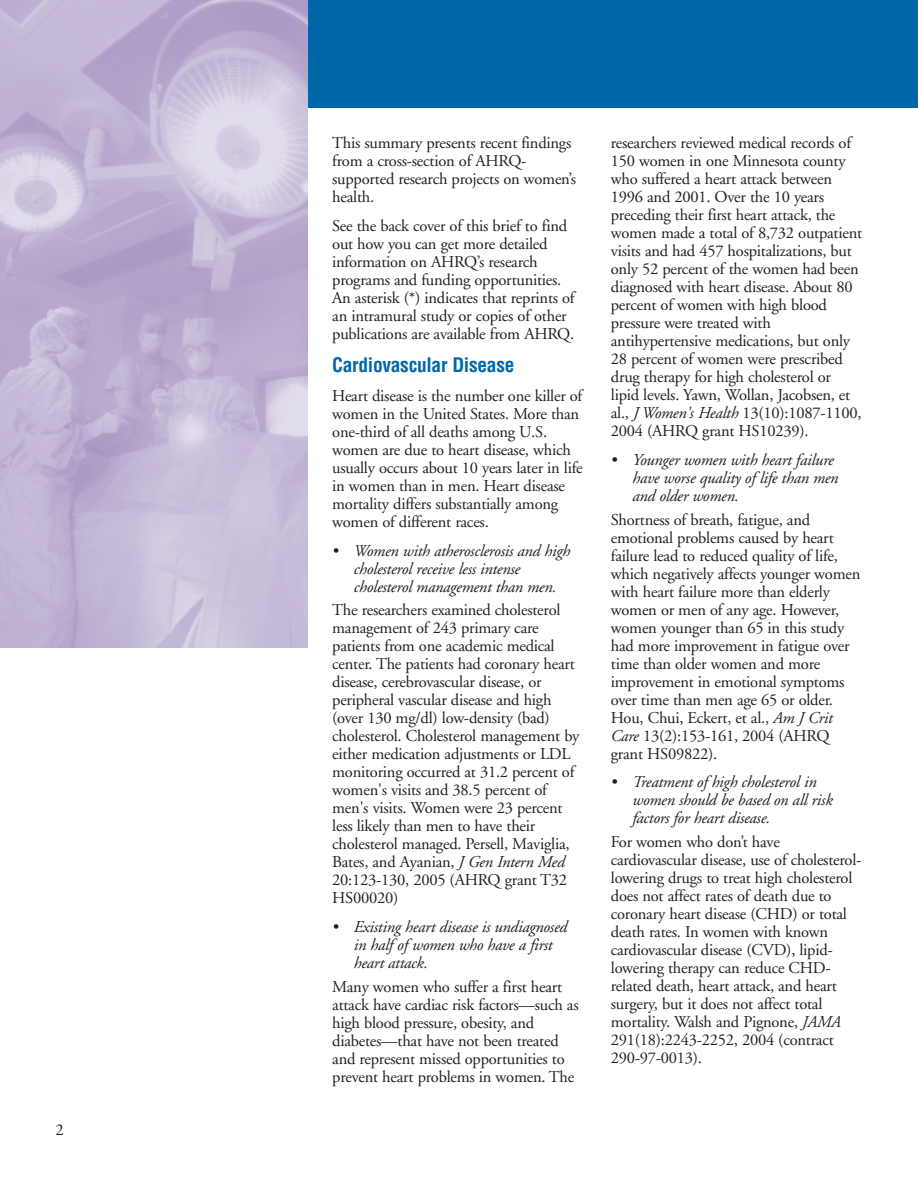
<style>
.page{position:relative;width:918px;height:1188px;background:#fff}
.page>*{position:absolute;margin:0;border:0;box-sizing:border-box;transform-origin:0 0}
.t1{font:700 condensed 19.5px "Helvetica";letter-spacing:-.015em;color:#0068a9}
.t2{font:16.5px/18px "Adobe Garamond";letter-spacing:-.015em;color:#231f20}
.t3{font:italic 16.5px/18px "Adobe Garamond";letter-spacing:-.015em;color:#231f20}
.s1{font-style:italic}
</style>
<div class="page">
<div style="left:280px;top:0;width:638px;height:108px;background:#0068a9"></div>
<img style="left:0;top:0;width:308px;height:648px">
<p class="t2" style="left:56px;top:1122px;width:10px">2</p>
<p class="t2" style="left:332px;top:136px;width:245px">This summary presents recent findings from a cross-section of AHRQ&shy;supported research projects on women’s health.</p>
<p class="t2" style="left:332px;top:218px;width:244px">See the back cover of this brief to find out how you can get more detailed information on AHRQ’s research programs and funding opportunities.<br>An asterisk (*) indicates that reprints of an intramural study or copies of other publications are available from AHRQ.</p>
<p class="t1" style="left:332px;top:354px;width:184px">Cardiovascular Disease</p>
<p class="t2" style="left:332px;top:388px;width:252px">Heart disease is the number one killer of women in the United States. More than one-third of all deaths among U.S. women are due to heart disease, which usually occurs about 10 years later in life in women than in men. Heart disease mortality differs substantially among women of different races.</p>
<p class="t3" style="left:354px;top:543px;width:218px;text-indent:-22px">• Women with atherosclerosis and high cholesterol receive less intense cholesterol management than men.</p>
<p class="t2" style="left:332px;top:603px;width:249px">The researchers examined cholesterol management of 243 primary care patients from one academic medical center. The patients had coronary heart disease, cerebrovascular disease, or peripheral vascular disease and high (over 130 mg/dl) low-density (bad) cholesterol. Cholesterol management by either medication adjustments or LDL monitoring occurred at 31.2 percent of women's visits and 38.5 percent of men's visits. Women were 23 percent less likely than men to have their cholesterol managed. Persell, Maviglia, Bates, and Ayanian, <span class="s1">J Gen Intern Med </span>20:123-130, 2005 (AHRQ grant T32<br>HS00020)</p>
<p class="t3" style="left:354px;top:920px;width:215px;text-indent:-22px">• Existing heart disease is undiagnosed in half of women who have a first heart attack.</p>
<p class="t2" style="left:332px;top:979px;width:248px">Many women who suffer a first heart attack have cardiac risk factors—such as high blood pressure, obesity, and diabetes—that have not been treated and represent missed opportunities to prevent heart problems in women. The</p>
<p class="t2" style="left:611px;top:136px;width:253px">researchers reviewed medical records of 150 women in one Minnesota county who suffered a heart attack between 1996 and 2001. Over the 10 years preceding their first heart attack, the women made a total of 8,732 outpatient visits and had 457 hospitalizations, but only 52 percent of the women had been diagnosed with heart disease. About 80 percent of women with high blood pressure were treated with antihypertensive medications, but only 28 percent of women were prescribed drug therapy for high cholesterol or lipid levels. Yawn, Wollan, Jacobsen, et al., <span class="s1">J Women's Health</span> 13(10):1087-1100, 2004 (AHRQ grant HS10239).</p>
<p class="t3" style="left:632px;top:453px;width:208px;text-indent:-22px">• Younger women with heart failure have worse quality of life than men and older women.</p>
<p class="t2" style="left:611px;top:512px;width:251px">Shortness of breath, fatigue, and emotional problems caused by heart failure lead to reduced quality of life, which negatively affects younger women with heart failure more than elderly women or men of any age. However, women younger than 65 in this study had more improvement in fatigue over time than older women and more improvement in emotional symptoms over time than men age 65 or older.<br>Hou, Chui, Eckert, et al., <span class="s1">Am J Crit Care</span> 13(2):153-161, 2004 (AHRQ grant HS09822).</p>
<p class="t3" style="left:632px;top:775px;width:202px;text-indent:-22px">• Treatment of high cholesterol in women should be based on all risk factors for heart disease.</p>
<p class="t2" style="left:611px;top:834px;width:252px">For women who don’t have cardiovascular disease, use of cholesterol&shy;lowering drugs to treat high cholesterol does not affect rates of death due to coronary heart disease (CHD) or total death rates. In women with known cardiovascular disease (CVD), lipid&shy;lowering therapy can reduce CHD&shy;related death, heart attack, and heart surgery, but it does not affect total mortality. Walsh and Pignone, <span class="s1">JAMA </span>291(18):2243-2252, 2004 (contract 290-97-0013).</p>
</div>
